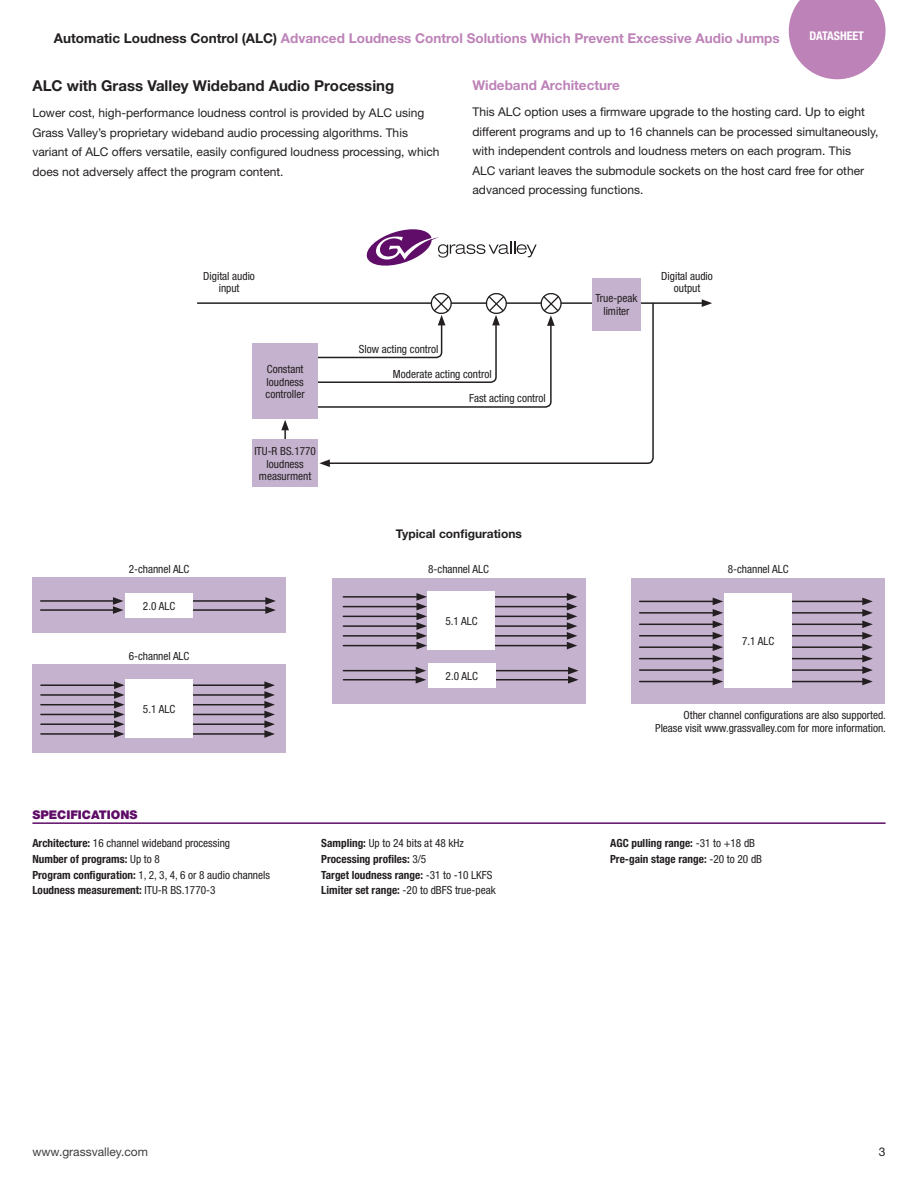
<style>
.page{position:relative;width:918px;height:1188px;background:#fff}
.page>*{position:absolute;margin:0;border:0;box-sizing:border-box;transform-origin:0 0}
._2019_Text_Header{font:700 15px "Helvetica Neue";color:#231f20}
._2019_Text_Subhead{font:700 13.5px "Helvetica Neue";color:#bd82b8}
._2019_Text{font:12px/19.5px "Helvetica Neue";color:#231f20}
._2019_Diagram_Text{font:700 12px "Helvetica Neue";color:#231f20}
.t1{font:12px "Helvetica Neue";color:#3e3e3f}
._2019_Section_Head{font:900 12px "Helvetica Neue";color:#5f0d68}
.t2{font:700 condensed 12px "Helvetica Neue";color:#fff}
._2019_Diagram_Text-2{font:condensed 11.25px/12.8px "Helvetica Neue";color:#231f20;text-align:center}
._2019_Specifications{font:700 condensed 11.25px "Helvetica Neue";color:#231f20}
._2019_Specifications-2{font:condensed 11.25px "Helvetica Neue";color:#231f20}
.s1{color:#231f20}
.s2{font-weight:700}
.s3{font-weight:400}
</style>
<div class="page">
<div style="left:32px;top:578px;width:254px;height:55px;background:#c5b2ce"></div>
<div style="left:32px;top:664px;width:254px;height:88px;background:#c5b2ce"></div>
<hr style="left:41px;top:600px;width:74px;height:2px;background:#231f20">
<hr style="left:41px;top:609px;width:74px;height:2px;background:#231f20">
<svg style="left:113px;top:597px;width:10px;height:17px"></svg>
<hr style="left:189px;top:600px;width:79px;height:2px;background:#231f20">
<hr style="left:189px;top:609px;width:79px;height:2px;background:#231f20">
<svg style="left:265px;top:597px;width:11px;height:17px"></svg>
<div style="left:125px;top:593px;width:68px;height:25px;background:#fff"></div>
<hr style="left:41px;top:684px;width:75px;height:2px;background:#231f20">
<hr style="left:41px;top:694px;width:75px;height:2px;background:#231f20">
<hr style="left:41px;top:704px;width:75px;height:1px;background:#231f20">
<hr style="left:41px;top:714px;width:75px;height:1px;background:#231f20">
<hr style="left:41px;top:723px;width:75px;height:2px;background:#231f20">
<hr style="left:41px;top:733px;width:75px;height:2px;background:#231f20">
<svg style="left:114px;top:681px;width:11px;height:57px"></svg>
<hr style="left:190px;top:684px;width:77px;height:2px;background:#231f20">
<hr style="left:190px;top:694px;width:77px;height:2px;background:#231f20">
<hr style="left:190px;top:704px;width:77px;height:1px;background:#231f20">
<hr style="left:190px;top:714px;width:77px;height:1px;background:#231f20">
<hr style="left:190px;top:723px;width:77px;height:2px;background:#231f20">
<hr style="left:190px;top:733px;width:77px;height:2px;background:#231f20">
<svg style="left:264px;top:681px;width:11px;height:57px"></svg>
<div style="left:125px;top:680px;width:68px;height:58px;background:#fff"></div>
<div style="left:632px;top:578px;width:253px;height:125px;background:#c5b2ce"></div>
<hr style="left:640px;top:601px;width:75px;height:1px;background:#231f20">
<hr style="left:640px;top:612px;width:75px;height:2px;background:#231f20">
<hr style="left:640px;top:624px;width:75px;height:1px;background:#231f20">
<hr style="left:640px;top:658px;width:75px;height:1px;background:#231f20">
<hr style="left:640px;top:635px;width:75px;height:1px;background:#231f20">
<hr style="left:640px;top:669px;width:75px;height:2px;background:#231f20">
<hr style="left:640px;top:646px;width:75px;height:2px;background:#231f20">
<hr style="left:640px;top:681px;width:75px;height:1px;background:#231f20">
<svg style="left:713px;top:598px;width:10px;height:87px"></svg>
<hr style="left:789px;top:601px;width:76px;height:1px;background:#231f20">
<hr style="left:789px;top:612px;width:76px;height:2px;background:#231f20">
<hr style="left:789px;top:624px;width:76px;height:1px;background:#231f20">
<hr style="left:789px;top:658px;width:76px;height:1px;background:#231f20">
<hr style="left:789px;top:635px;width:76px;height:1px;background:#231f20">
<hr style="left:789px;top:669px;width:76px;height:2px;background:#231f20">
<hr style="left:789px;top:646px;width:76px;height:2px;background:#231f20">
<hr style="left:789px;top:681px;width:76px;height:1px;background:#231f20">
<svg style="left:862px;top:598px;width:11px;height:87px"></svg>
<div style="left:724px;top:593px;width:68px;height:94px;background:#fff"></div>
<div style="left:332px;top:578px;width:253px;height:125px;background:#c5b2ce"></div>
<hr style="left:343px;top:596px;width:76px;height:2px;background:#231f20">
<hr style="left:343px;top:606px;width:76px;height:1px;background:#231f20">
<hr style="left:343px;top:616px;width:76px;height:1px;background:#231f20">
<hr style="left:343px;top:625px;width:76px;height:2px;background:#231f20">
<hr style="left:343px;top:635px;width:76px;height:2px;background:#231f20">
<hr style="left:343px;top:645px;width:76px;height:1px;background:#231f20">
<svg style="left:416px;top:593px;width:11px;height:56px"></svg>
<hr style="left:492px;top:596px;width:77px;height:2px;background:#231f20">
<hr style="left:492px;top:606px;width:77px;height:1px;background:#231f20">
<hr style="left:492px;top:616px;width:77px;height:1px;background:#231f20">
<hr style="left:492px;top:625px;width:77px;height:2px;background:#231f20">
<hr style="left:492px;top:635px;width:77px;height:2px;background:#231f20">
<hr style="left:492px;top:645px;width:77px;height:1px;background:#231f20">
<svg style="left:567px;top:593px;width:10px;height:56px"></svg>
<div style="left:428px;top:591px;width:67px;height:59px;background:#fff"></div>
<hr style="left:343px;top:670px;width:75px;height:1px;background:#231f20">
<hr style="left:343px;top:679px;width:75px;height:1px;background:#231f20">
<svg style="left:416px;top:667px;width:10px;height:17px"></svg>
<hr style="left:492px;top:670px;width:78px;height:1px;background:#231f20">
<hr style="left:492px;top:679px;width:78px;height:1px;background:#231f20">
<svg style="left:568px;top:667px;width:11px;height:17px"></svg>
<div style="left:428px;top:663px;width:68px;height:25px;background:#fff"></div>
<svg style="left:330px;top:304px;width:324px;height:160px"></svg>
<svg style="left:319px;top:459px;width:11px;height:8px"></svg>
<hr style="left:198px;top:302px;width:506px;height:2px;background:#231f20">
<svg style="left:702px;top:299px;width:10px;height:8px"></svg>
<div style="left:592px;top:278px;width:49px;height:52px;background:#c5b2ce"></div>
<svg style="left:281px;top:420px;width:8px;height:19px"></svg>
<div style="left:252px;top:344px;width:66px;height:75px;background:#c5b2ce"></div>
<div style="left:252px;top:440px;width:66px;height:47px;background:#c5b2ce"></div>
<svg style="left:309px;top:293px;width:255px;height:115px"></svg>
<svg style="left:366px;top:229px;width:171px;height:37px"></svg>
<hr style="left:32px;top:822px;width:854px;height:2px;background:#5f0d68">
<svg style="left:789px;top:0;width:97px;height:79px"></svg>
<p class="t2" style="left:810px;top:29px;width:56px">DATASHEET</p>
<p class="_2019_Text_Subhead" style="left:54px;top:30px;width:727px"><span class="s1">Automatic Loudness Control (ALC)</span> Advanced Loudness Control Solutions Which Prevent Excessive Audio Jumps</p>
<p class="_2019_Text_Header" style="left:32px;top:76px;width:363px">ALC with Grass Valley Wideband Audio Processing</p>
<p class="_2019_Text" style="left:32px;top:103px;width:409px">Lower cost, high-performance loudness control is provided by ALC using Grass Valley’s proprietary wideband audio processing algorithms. This variant of ALC offers versatile, easily configured loudness processing, which does not adversely affect the program content.</p>
<p class="_2019_Text_Subhead" style="left:472px;top:77px;width:149px">Wideband Architecture</p>
<p class="_2019_Text" style="left:472px;top:102px;width:408px">This ALC option uses a firmware upgrade to the hosting card. Up to eight different programs and up to 16 channels can be processed simultaneously, with independent controls and loudness meters on each program. This<br>ALC variant leaves the submodule sockets on the host card free for other advanced processing functions.</p>
<p class="_2019_Diagram_Text-2" style="left:203px;top:269px;width:53px">Digital audio input</p>
<p class="_2019_Diagram_Text-2" style="left:661px;top:269px;width:53px">Digital audio output</p>
<p class="_2019_Diagram_Text-2" style="left:595px;top:292px;width:44px">True-peak limiter</p>
<p class="_2019_Diagram_Text-2" style="left:129px;top:563px;width:62px">2-channel ALC</p>
<p class="_2019_Diagram_Text-2" style="left:143px;top:600px;width:34px">2.0 ALC</p>
<p class="_2019_Diagram_Text-2" style="left:129px;top:649px;width:62px">6-channel ALC</p>
<p class="_2019_Diagram_Text-2" style="left:143px;top:703px;width:34px">5.1 ALC</p>
<p class="_2019_Diagram_Text-2" style="left:266px;top:362px;width:41px;text-align:justify">Constant loudness controller</p>
<p class="_2019_Diagram_Text-2" style="left:254px;top:444px;width:63px">ITU-R BS.1770 loudness measurment</p>
<p class="_2019_Diagram_Text-2" style="left:359px;top:342px;width:81px">Slow acting control</p>
<p class="_2019_Diagram_Text-2" style="left:393px;top:368px;width:100px">Moderate acting control</p>
<p class="_2019_Diagram_Text-2" style="left:469px;top:392px;width:78px">Fast acting control</p>
<p class="_2019_Diagram_Text" style="left:396px;top:526px;width:127px">Typical configurations</p>
<p class="_2019_Diagram_Text-2" style="left:428px;top:563px;width:62px">8-channel ALC</p>
<p class="_2019_Diagram_Text-2" style="left:445px;top:615px;width:34px">5.1 ALC</p>
<p class="_2019_Diagram_Text-2" style="left:446px;top:669px;width:34px">2.0 ALC</p>
<p class="_2019_Section_Head" style="left:32px;top:807px;width:107px">SPECIFICATIONS</p>
<p class="_2019_Specifications-2" style="left:32px;top:837px;width:199px"><span class="s2">Architecture:</span> 16 channel wideband processing</p>
<p class="_2019_Specifications" style="left:32px;top:852px;width:129px">Number of programs: <span class="s3">Up to 8</span></p>
<p class="_2019_Specifications-2" style="left:32px;top:868px;width:239px"><span class="s2">Program configuration:</span> 1, 2, 3, 4, 6 or 8 audio channels</p>
<p class="_2019_Specifications" style="left:32px;top:884px;width:185px">Loudness measurement: <span class="s3">ITU-R BS.1770-3</span></p>
<p class="_2019_Specifications-2" style="left:321px;top:837px;width:144px"><span class="s2">Sampling:</span> Up to 24 bits at 48 kHz</p>
<p class="_2019_Specifications" style="left:321px;top:852px;width:107px">Processing profiles: <span class="s3">3/5</span></p>
<p class="_2019_Specifications" style="left:321px;top:868px;width:173px">Target loudness range: <span class="s3">-31 to -10 LKFS</span></p>
<p class="_2019_Specifications-2" style="left:321px;top:884px;width:176px"><span class="s2">Limiter set range:</span> -20 to dBFS true-peak</p>
<p class="_2019_Diagram_Text-2" style="left:728px;top:563px;width:62px">8-channel ALC</p>
<p class="_2019_Diagram_Text-2" style="left:742px;top:634px;width:34px">7.1 ALC</p>
<p class="_2019_Diagram_Text-2" style="left:684px;top:709px;width:204px">Other channel configurations are also supported.</p>
<p class="_2019_Diagram_Text-2" style="left:655px;top:722px;width:232px">Please visit www.grassvalley.com for more information.</p>
<p class="_2019_Specifications" style="left:610px;top:836px;width:146px">AGC pulling range: <span class="s3">-31 to +18 dB</span></p>
<p class="_2019_Specifications" style="left:610px;top:852px;width:153px">Pre-gain stage range: <span class="s3">-20 to 20 dB</span></p>
<p class="t1" style="left:32px;top:1144px;width:117px">www.grassvalley.com</p>
<p class="_2019_Text" style="left:879px;top:1141px;width:8px">3</p>
</div>
